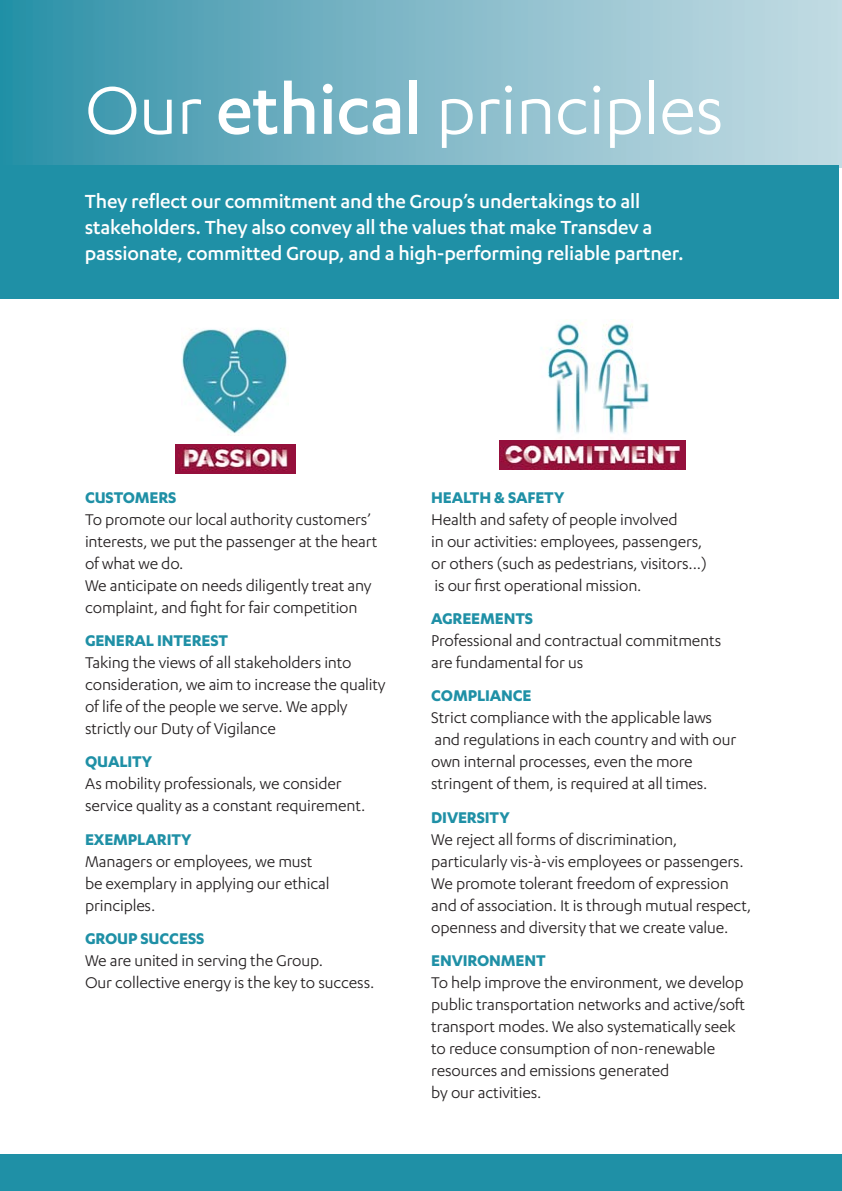
<style>
.page{position:relative;width:842px;height:1191px;background:#fff}
.page>*{position:absolute;margin:0;border:0;box-sizing:border-box;transform-origin:0 0}
.t1{font:78.2px "Karbon";letter-spacing:-.01em;color:#fff}
.t2{font:500 22px/26px "Karbon";letter-spacing:-.01em;color:#fff}
.t3{font:18px/22px "Karbon";letter-spacing:-.01em;color:#231f20}
.t4{font:700 18px "Karbon";letter-spacing:-.01em;color:#1f90a6}
.s1{font-weight:500}
</style>
<div class="page">
<img style="left:0;top:0;width:842px;height:167px">
<div style="left:0;top:165px;width:839px;height:134px;background:#1f90a6"></div>
<div style="left:0;top:1154px;width:842px;height:37px;background:#1f90a6"></div>
<div style="left:176px;top:443px;width:120px;height:30px;background:#95103c"></div>
<img style="left:179px;top:446px;width:109px;height:24px">
<img style="left:181px;top:328px;width:107px;height:108px">
<div style="left:499px;top:440px;width:187px;height:30px;background:#95103c"></div>
<img style="left:502px;top:445px;width:178px;height:25px">
<img style="left:541px;top:320px;width:108px;height:114px">
<h1 class="t1" style="left:85px;top:81px;width:641px">Our <span class="s1">ethical</span> principles</h1>
<p class="t2" style="left:85px;top:190px;width:600px">They reflect our commitment and the Group’s undertakings to all stakeholders. They also convey all the values that make Transdev a passionate, committed Group, and a high-performing reliable partner.</p>
<p class="t4" style="left:85px;top:490px;width:93px">CUSTOMERS</p>
<p class="t3" style="left:85px;top:509px;width:294px">To promote our local authority customers’ interests, we put the passenger at the heart of what we do.<br>We anticipate on needs diligently treat any complaint, and fight for fair competition</p>
<p class="t4" style="left:85px;top:633px;width:145px">GENERAL INTEREST</p>
<p class="t3" style="left:85px;top:652px;width:302px">Taking the views of all stakeholders into consideration, we aim to increase the quality of life of the people we serve. We apply strictly our Duty of Vigilance</p>
<p class="t4" style="left:85px;top:754px;width:69px">QUALITY</p>
<p class="t3" style="left:85px;top:774px;width:282px">As mobility professionals, we consider service quality as a constant requirement.</p>
<p class="t4" style="left:85px;top:832px;width:108px">EXEMPLARITY</p>
<p class="t3" style="left:85px;top:851px;width:246px">Managers or employees, we must be exemplary in applying our ethical principles.</p>
<p class="t4" style="left:85px;top:931px;width:121px">GROUP SUCCESS</p>
<p class="t3" style="left:85px;top:950px;width:291px">We are united in serving the Group.<br>Our collective energy is the key to success.</p>
<p class="t4" style="left:431px;top:490px;width:135px">HEALTH &amp; SAFETY</p>
<p class="t3" style="left:431px;top:509px;width:277px">Health and safety of people involved<br>in our activities: employees, passengers, or others (such as pedestrians, visitors...) is our first operational mission.</p>
<p class="t4" style="left:431px;top:611px;width:103px">AGREEMENTS</p>
<p class="t3" style="left:431px;top:630px;width:291px">Professional and contractual commitments are fundamental for us</p>
<p class="t4" style="left:431px;top:688px;width:102px">COMPLIANCE</p>
<p class="t3" style="left:431px;top:708px;width:307px">Strict compliance with the applicable laws and regulations in each country and with our own internal processes, even the more stringent of them, is required at all times.</p>
<p class="t4" style="left:431px;top:810px;width:80px">DIVERSITY</p>
<p class="t3" style="left:431px;top:829px;width:322px">We reject all forms of discrimination, particularly vis-à-vis employees or passengers.<br>We promote tolerant freedom of expression and of association. It is through mutual respect, openness and diversity that we create value.</p>
<p class="t4" style="left:431px;top:953px;width:116px">ENVIRONMENT</p>
<p class="t3" style="left:431px;top:972px;width:316px">To help improve the environment, we develop public transportation networks and active/soft transport modes. We also systematically seek to reduce consumption of non-renewable resources and emissions generated<br>by our activities.</p>
</div>
